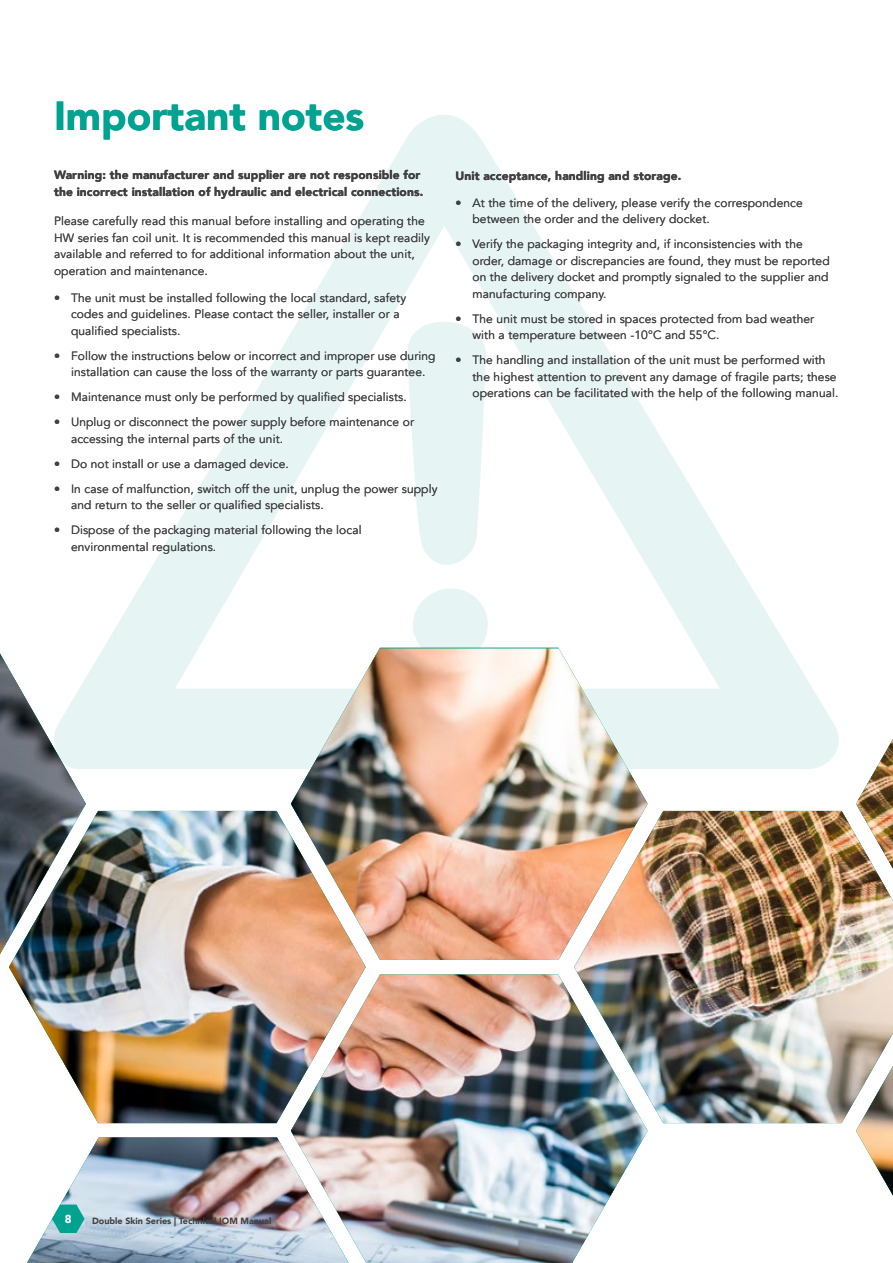
<style>
.page{position:relative;width:893px;height:1263px;background:#fff}
.page>*{position:absolute;margin:0;border:0;box-sizing:border-box;transform-origin:0 0}
.t1{font:900 40.5px "Avenir";color:#00a390}
.t2{font:12px/16.5px "Avenir";letter-spacing:.01em;color:#414042}
.t3{font:900 12px/16.5px "Avenir";letter-spacing:.01em;color:#414042}
.t4{font:900 11.55px "Avenir";color:#fff}
.t5{font:900 9px "Avenir";color:#414042}
</style>
<div class="page">
<svg style="left:86px;top:115px;width:753px;height:654px"></svg>
<svg style="left:407px;top:318px;width:79px;height:255px"></svg>
<svg style="left:412px;top:588px;width:76px;height:60px"></svg>
<img style="left:574px;top:811px;width:319px;height:312px">
<img style="left:856px;top:739px;width:37px;height:129px">
<svg style="left:856px;top:1066px;width:37px;height:129px"></svg>
<img style="left:9px;top:811px;width:357px;height:312px">
<svg style="left:0;top:654px;width:86px;height:300px"></svg>
<img style="left:291px;top:648px;width:357px;height:312px">
<img style="left:291px;top:975px;width:357px;height:288px">
<img style="left:27px;top:1137px;width:322px;height:126px">
<h1 class="t1" style="left:54px;top:81px;width:312px">Important notes</h1>
<p class="t3" style="left:54px;top:167px;width:371px">Warning: the manufacturer and supplier are not responsible for the incorrect installation of hydraulic and electrical connections.</p>
<p class="t2" style="left:54px;top:213px;width:377px">Please carefully read this manual before installing and operating the HW series fan coil unit. It is recommended this manual is kept readily available and referred to for additional information about the unit, operation and maintenance.</p>
<p class="t2" style="left:71px;top:290px;width:337px;text-indent:-17px">• The unit must be installed following the local standard, safety codes and guidelines. Please contact the seller, installer or a qualified specialists.</p>
<p class="t2" style="left:54px;top:348px;width:383px;text-align:center">• Follow the instructions below or incorrect and improper use during installation can cause the loss of the warranty or parts guarantee.</p>
<p class="t2" style="left:54px;top:389px;width:354px">• Maintenance must only be performed by qualified specialists.</p>
<p class="t2" style="left:71px;top:414px;width:344px;text-indent:-17px">• Unplug or disconnect the power supply before maintenance or accessing the internal parts of the unit.</p>
<p class="t2" style="left:54px;top:456px;width:236px">• Do not install or use a damaged device.</p>
<p class="t2" style="left:71px;top:481px;width:368px;text-indent:-17px">• In case of malfunction, switch off the unit, unplug the power supply and return to the seller or qualified specialists.</p>
<p class="t2" style="left:71px;top:522px;width:292px;text-indent:-17px">• Dispose of the packaging material following the local environmental regulations.</p>
<p class="t3" style="left:455px;top:167px;width:227px">Unit acceptance, handling and storage.</p>
<p class="t2" style="left:472px;top:194px;width:332px;text-indent:-17px">• At the time of the delivery, please verify the correspondence between the order and the delivery docket.</p>
<p class="t2" style="left:472px;top:236px;width:359px;text-indent:-17px">• Verify the packaging integrity and, if inconsistencies with the order, damage or discrepancies are found, they must be reported on the delivery docket and promptly signaled to the supplier and manufacturing company.</p>
<p class="t2" style="left:472px;top:310px;width:343px;text-indent:-17px">• The unit must be stored in spaces protected from bad weather with a temperature between -10°C and 55°C.</p>
<p class="t2" style="left:472px;top:352px;width:368px;text-indent:-17px">• The handling and installation of the unit must be performed with the highest attention to prevent any damage of fragile parts; these operations can be facilitated with the help of the following manual.</p>
<p class="t4" style="left:65px;top:1209px;width:8px">8</p>
<p class="t5" style="left:92px;top:1213px;width:181px">Double Skin Series | Technical IOM Manual</p>
</div>
